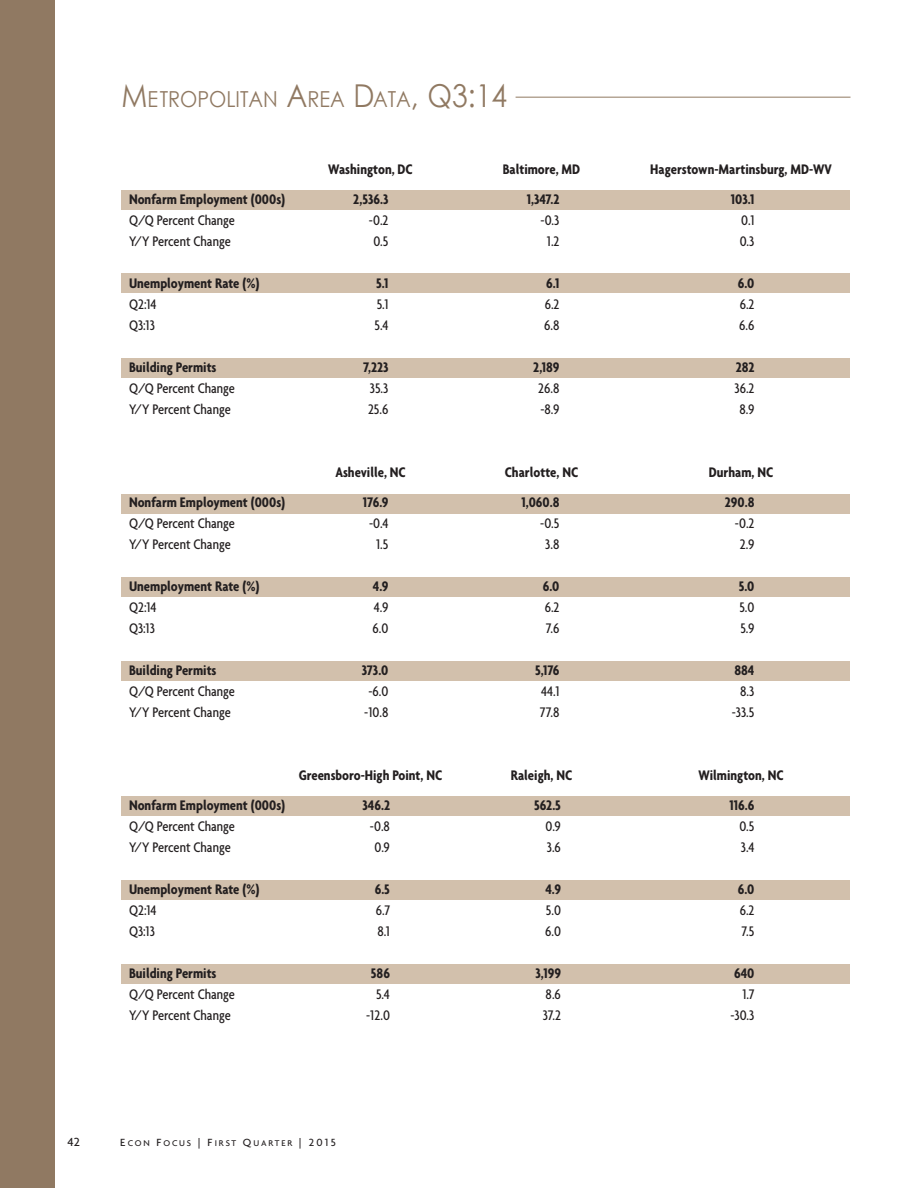
<style>
.page{position:relative;width:918px;height:1188px;background:#fff}
.page>*{position:absolute;margin:0;border:0;box-sizing:border-box;transform-origin:0 0}
.t1{font:22.05px "Century Gothic";color:#907962;scale:.9 1}
.t2{font:700 condensed 15px "Agenda";color:#231f20}
.t3{font:500 condensed 15px "Agenda";color:#231f20}
.t4{font:500 12.75px "Agenda";color:#231f20}
.t5{font:500 9px "Agenda";letter-spacing:.2em;color:#231f20}
.s1{font-size:31.5px}
.s2{font-size:11.25px}
</style>
<div class="page">
<div style="left:0;top:0;width:54px;height:1188px;background:#907962"></div>
<div style="left:122px;top:190px;width:728px;height:19px;background:#d2c0ac"></div>
<div style="left:122px;top:273px;width:728px;height:20px;background:#d2c0ac"></div>
<div style="left:122px;top:358px;width:728px;height:19px;background:#d2c0ac"></div>
<div style="left:122px;top:494px;width:728px;height:19px;background:#d2c0ac"></div>
<div style="left:122px;top:577px;width:728px;height:19px;background:#d2c0ac"></div>
<div style="left:122px;top:662px;width:728px;height:19px;background:#d2c0ac"></div>
<div style="left:122px;top:796px;width:728px;height:19px;background:#d2c0ac"></div>
<div style="left:122px;top:880px;width:728px;height:20px;background:#d2c0ac"></div>
<div style="left:122px;top:964px;width:728px;height:19px;background:#d2c0ac"></div>
<hr style="left:516px;top:97px;width:334px;height:1px;background:#907962">
<p class="t1" style="left:122px;top:85px;width:430px"><span class="s1">M</span>ETROPOLITAN <span class="s1">A</span>REA <span class="s1">D</span>ATA<span class="s1">, Q3:14</span></p>
<p class="t2" style="left:328px;top:160px;width:86px">Washington, DC</p>
<p class="t2" style="left:503px;top:160px;width:79px">Baltimore, MD</p>
<p class="t2" style="left:650px;top:160px;width:183px">Hagerstown-Martinsburg, MD-WV</p>
<p class="t2" style="left:129px;top:190px;width:158px">Nonfarm Employment (000s)</p>
<p class="t2" style="left:353px;top:190px;width:37px">2,536.3</p>
<p class="t2" style="left:527px;top:190px;width:34px">1,347.2</p>
<p class="t2" style="left:731px;top:190px;width:25px">103.1</p>
<p class="t3" style="left:129px;top:211px;width:108px">Q/Q Percent Change</p>
<p class="t3" style="left:369px;top:211px;width:21px">-0.2</p>
<p class="t3" style="left:541px;top:211px;width:20px">-0.3</p>
<p class="t3" style="left:741px;top:211px;width:15px">0.1</p>
<p class="t3" style="left:129px;top:232px;width:103px">Y/Y Percent Change</p>
<p class="t3" style="left:373px;top:232px;width:17px">0.5</p>
<p class="t3" style="left:547px;top:232px;width:14px">1.2</p>
<p class="t3" style="left:740px;top:232px;width:16px">0.3</p>
<p class="t2" style="left:129px;top:274px;width:132px">Unemployment Rate (%)</p>
<p class="t2" style="left:376px;top:274px;width:14px">5.1</p>
<p class="t2" style="left:546px;top:274px;width:15px">6.1</p>
<p class="t2" style="left:738px;top:274px;width:18px">6.0</p>
<p class="t3" style="left:129px;top:295px;width:29px">Q2:14</p>
<p class="t3" style="left:377px;top:295px;width:13px">5.1</p>
<p class="t3" style="left:545px;top:295px;width:16px">6.2</p>
<p class="t3" style="left:740px;top:295px;width:16px">6.2</p>
<p class="t3" style="left:129px;top:316px;width:28px">Q3:13</p>
<p class="t3" style="left:375px;top:316px;width:15px">5.4</p>
<p class="t3" style="left:544px;top:316px;width:17px">6.8</p>
<p class="t3" style="left:739px;top:316px;width:17px">6.6</p>
<p class="t2" style="left:129px;top:358px;width:89px">Building Permits</p>
<p class="t2" style="left:363px;top:358px;width:27px">7,223</p>
<p class="t2" style="left:533px;top:358px;width:28px">2,189</p>
<p class="t2" style="left:736px;top:358px;width:20px">282</p>
<p class="t3" style="left:129px;top:379px;width:108px">Q/Q Percent Change</p>
<p class="t3" style="left:370px;top:379px;width:20px">35.3</p>
<p class="t3" style="left:538px;top:379px;width:23px">26.8</p>
<p class="t3" style="left:734px;top:379px;width:22px">36.2</p>
<p class="t3" style="left:129px;top:400px;width:103px">Y/Y Percent Change</p>
<p class="t3" style="left:368px;top:400px;width:22px">25.6</p>
<p class="t3" style="left:541px;top:400px;width:20px">-8.9</p>
<p class="t3" style="left:740px;top:400px;width:16px">8.9</p>
<p class="t2" style="left:335px;top:463px;width:72px">Asheville, NC</p>
<p class="t2" style="left:505px;top:463px;width:75px">Charlotte, NC</p>
<p class="t2" style="left:709px;top:463px;width:66px">Durham, NC</p>
<p class="t2" style="left:129px;top:493px;width:158px">Nonfarm Employment (000s)</p>
<p class="t2" style="left:363px;top:493px;width:27px">176.9</p>
<p class="t2" style="left:521px;top:493px;width:40px">1,060.8</p>
<p class="t2" style="left:725px;top:493px;width:31px">290.8</p>
<p class="t3" style="left:129px;top:514px;width:108px">Q/Q Percent Change</p>
<p class="t3" style="left:369px;top:514px;width:21px">-0.4</p>
<p class="t3" style="left:540px;top:514px;width:21px">-0.5</p>
<p class="t3" style="left:735px;top:514px;width:21px">-0.2</p>
<p class="t3" style="left:129px;top:535px;width:103px">Y/Y Percent Change</p>
<p class="t3" style="left:376px;top:535px;width:14px">1.5</p>
<p class="t3" style="left:545px;top:535px;width:16px">3.8</p>
<p class="t3" style="left:740px;top:535px;width:16px">2.9</p>
<p class="t2" style="left:129px;top:577px;width:132px">Unemployment Rate (%)</p>
<p class="t2" style="left:373px;top:577px;width:17px">4.9</p>
<p class="t2" style="left:543px;top:577px;width:18px">6.0</p>
<p class="t2" style="left:739px;top:577px;width:17px">5.0</p>
<p class="t3" style="left:129px;top:598px;width:29px">Q2:14</p>
<p class="t3" style="left:374px;top:598px;width:16px">4.9</p>
<p class="t3" style="left:545px;top:598px;width:16px">6.2</p>
<p class="t3" style="left:739px;top:598px;width:17px">5.0</p>
<p class="t3" style="left:129px;top:619px;width:28px">Q3:13</p>
<p class="t3" style="left:373px;top:619px;width:17px">6.0</p>
<p class="t3" style="left:546px;top:619px;width:15px">7.6</p>
<p class="t3" style="left:740px;top:619px;width:16px">5.9</p>
<p class="t2" style="left:129px;top:661px;width:89px">Building Permits</p>
<p class="t2" style="left:362px;top:661px;width:28px">373.0</p>
<p class="t2" style="left:535px;top:661px;width:26px">5,176</p>
<p class="t2" style="left:734px;top:661px;width:22px">884</p>
<p class="t3" style="left:129px;top:682px;width:108px">Q/Q Percent Change</p>
<p class="t3" style="left:368px;top:682px;width:22px">-6.0</p>
<p class="t3" style="left:541px;top:682px;width:20px">44.1</p>
<p class="t3" style="left:740px;top:682px;width:16px">8.3</p>
<p class="t3" style="left:129px;top:703px;width:103px">Y/Y Percent Change</p>
<p class="t3" style="left:364px;top:703px;width:26px">-10.8</p>
<p class="t3" style="left:540px;top:703px;width:21px">77.8</p>
<p class="t3" style="left:732px;top:703px;width:24px">-33.5</p>
<p class="t2" style="left:299px;top:766px;width:145px">Greensboro-High Point, NC</p>
<p class="t2" style="left:511px;top:766px;width:63px">Raleigh, NC</p>
<p class="t2" style="left:698px;top:766px;width:87px">Wilmington, NC</p>
<p class="t2" style="left:129px;top:796px;width:158px">Nonfarm Employment (000s)</p>
<p class="t2" style="left:362px;top:796px;width:29px">346.2</p>
<p class="t2" style="left:534px;top:796px;width:28px">562.5</p>
<p class="t2" style="left:730px;top:796px;width:26px">116.6</p>
<p class="t3" style="left:129px;top:817px;width:108px">Q/Q Percent Change</p>
<p class="t3" style="left:370px;top:817px;width:22px">-0.8</p>
<p class="t3" style="left:546px;top:817px;width:17px">0.9</p>
<p class="t3" style="left:739px;top:817px;width:17px">0.5</p>
<p class="t3" style="left:129px;top:838px;width:103px">Y/Y Percent Change</p>
<p class="t3" style="left:375px;top:838px;width:17px">0.9</p>
<p class="t3" style="left:547px;top:838px;width:16px">3.6</p>
<p class="t3" style="left:741px;top:838px;width:15px">3.4</p>
<p class="t2" style="left:129px;top:880px;width:132px">Unemployment Rate (%)</p>
<p class="t2" style="left:375px;top:880px;width:17px">6.5</p>
<p class="t2" style="left:545px;top:880px;width:17px">4.9</p>
<p class="t2" style="left:738px;top:880px;width:18px">6.0</p>
<p class="t3" style="left:129px;top:901px;width:29px">Q2:14</p>
<p class="t3" style="left:376px;top:901px;width:16px">6.7</p>
<p class="t3" style="left:546px;top:901px;width:17px">5.0</p>
<p class="t3" style="left:740px;top:901px;width:16px">6.2</p>
<p class="t3" style="left:129px;top:922px;width:28px">Q3:13</p>
<p class="t3" style="left:377px;top:922px;width:14px">8.1</p>
<p class="t3" style="left:545px;top:922px;width:17px">6.0</p>
<p class="t3" style="left:742px;top:922px;width:14px">7.5</p>
<p class="t2" style="left:129px;top:964px;width:89px">Building Permits</p>
<p class="t2" style="left:371px;top:964px;width:21px">586</p>
<p class="t2" style="left:536px;top:964px;width:27px">3,199</p>
<p class="t2" style="left:734px;top:964px;width:22px">640</p>
<p class="t3" style="left:129px;top:985px;width:108px">Q/Q Percent Change</p>
<p class="t3" style="left:376px;top:985px;width:15px">5.4</p>
<p class="t3" style="left:546px;top:985px;width:17px">8.6</p>
<p class="t3" style="left:742px;top:985px;width:14px">1.7</p>
<p class="t3" style="left:129px;top:1006px;width:103px">Y/Y Percent Change</p>
<p class="t3" style="left:366px;top:1006px;width:25px">-12.0</p>
<p class="t3" style="left:543px;top:1006px;width:20px">37.2</p>
<p class="t3" style="left:730px;top:1006px;width:26px">-30.3</p>
<p class="t4" style="left:68px;top:1134px;width:14px">42</p>
<p class="t5" style="left:120px;top:1138px;width:217px"><span class="s2">E</span>CON <span class="s2">F</span>OCUS <span class="s2">|</span> <span class="s2">F</span>IRST <span class="s2">Q</span>UARTER <span class="s2">| 2015</span></p>
</div>
